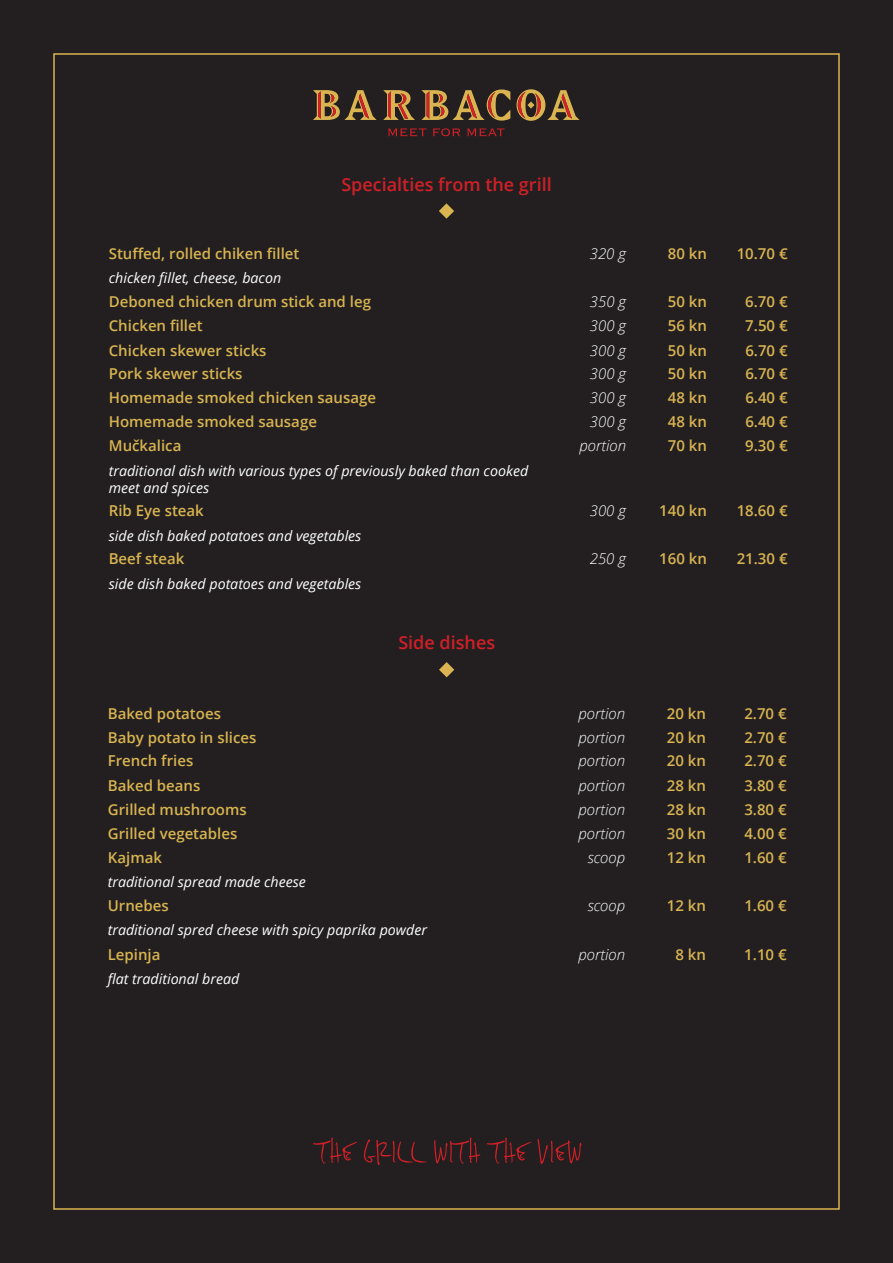
<style>
.page{position:relative;width:893px;height:1263px;background:#fff}
.page>*{position:absolute;margin:0;border:0;box-sizing:border-box;transform-origin:0 0}
.t1{font:600 18px "Open Sans";color:#d02028}
.t2{font:600 15px "Open Sans";color:#d8b450}
.t3{font:600 15px "Open Sans";color:#d9b451}
.t4{font:italic 300 15px "Open Sans";color:#fff}
.t5{font:italic 14.25px/17.1px "Open Sans";color:#fff}
</style>
<div class="page">
<div style="left:0;top:0;width:893px;height:1262px;background:#231f20"></div>
<svg style="left:388px;top:128px;width:116px;height:8px"></svg>
<svg style="left:313px;top:89px;width:266px;height:32px"></svg>
<svg style="left:313px;top:1137px;width:269px;height:28px"></svg>
<svg style="left:439px;top:203px;width:15px;height:16px"></svg>
<svg style="left:439px;top:662px;width:15px;height:15px"></svg>
<p class="t2" style="left:109px;top:243px;width:192px">Stuffed, rolled chiken fillet</p>
<p class="t5" style="left:109px;top:269px;width:174px">chicken fillet, cheese, bacon</p>
<p class="t1" style="left:341px;top:172px;width:212px">Specialties from the grill</p>
<p class="t4" style="left:590px;top:243px;width:38px">320 g</p>
<p class="t3" style="left:668px;top:243px;width:41px">80 kn</p>
<p class="t3" style="left:737px;top:243px;width:52px">10.70 €</p>
<p class="t2" style="left:109px;top:291px;width:264px">Deboned chicken drum stick and leg</p>
<p class="t4" style="left:590px;top:291px;width:38px">350 g</p>
<p class="t3" style="left:668px;top:291px;width:41px">50 kn</p>
<p class="t3" style="left:745px;top:291px;width:44px">6.70 €</p>
<p class="t2" style="left:109px;top:315px;width:95px">Chicken fillet</p>
<p class="t4" style="left:590px;top:315px;width:38px">300 g</p>
<p class="t3" style="left:668px;top:315px;width:41px">56 kn</p>
<p class="t3" style="left:745px;top:315px;width:44px">7.50 €</p>
<p class="t2" style="left:109px;top:340px;width:159px">Chicken skewer sticks</p>
<p class="t4" style="left:590px;top:340px;width:38px">300 g</p>
<p class="t3" style="left:668px;top:340px;width:41px">50 kn</p>
<p class="t3" style="left:745px;top:340px;width:44px">6.70 €</p>
<p class="t2" style="left:109px;top:364px;width:135px">Pork skewer sticks</p>
<p class="t4" style="left:590px;top:364px;width:38px">300 g</p>
<p class="t3" style="left:668px;top:364px;width:41px">50 kn</p>
<p class="t3" style="left:745px;top:364px;width:44px">6.70 €</p>
<p class="t2" style="left:109px;top:387px;width:269px">Homemade smoked chicken sausage</p>
<p class="t4" style="left:590px;top:387px;width:38px">300 g</p>
<p class="t3" style="left:668px;top:387px;width:41px">48 kn</p>
<p class="t3" style="left:745px;top:387px;width:44px">6.40 €</p>
<p class="t2" style="left:109px;top:411px;width:210px">Homemade smoked sausage</p>
<p class="t4" style="left:590px;top:411px;width:38px">300 g</p>
<p class="t3" style="left:668px;top:411px;width:41px">48 kn</p>
<p class="t3" style="left:745px;top:411px;width:44px">6.40 €</p>
<p class="t2" style="left:109px;top:435px;width:74px">Mučkalica</p>
<p class="t5" style="left:109px;top:461px;width:421px">traditional dish with various types of previously baked than cooked meet and spices</p>
<p class="t4" style="left:579px;top:435px;width:48px">portion</p>
<p class="t3" style="left:668px;top:435px;width:41px">70 kn</p>
<p class="t3" style="left:745px;top:435px;width:44px">9.30 €</p>
<p class="t2" style="left:109px;top:500px;width:97px">Rib Eye steak</p>
<p class="t5" style="left:109px;top:527px;width:254px">side dish baked potatoes and vegetables</p>
<p class="t2" style="left:109px;top:548px;width:77px">Beef steak</p>
<p class="t5" style="left:109px;top:575px;width:254px">side dish baked potatoes and vegetables</p>
<p class="t1" style="left:398px;top:630px;width:98px">Side dishes</p>
<p class="t4" style="left:590px;top:500px;width:38px">300 g</p>
<p class="t3" style="left:659px;top:500px;width:49px">140 kn</p>
<p class="t3" style="left:737px;top:500px;width:52px">18.60 €</p>
<p class="t4" style="left:590px;top:548px;width:38px">250 g</p>
<p class="t3" style="left:659px;top:548px;width:49px">160 kn</p>
<p class="t3" style="left:737px;top:548px;width:52px">21.30 €</p>
<p class="t2" style="left:108px;top:703px;width:115px">Baked potatoes</p>
<p class="t4" style="left:578px;top:703px;width:48px">portion</p>
<p class="t3" style="left:667px;top:703px;width:41px">20 kn</p>
<p class="t3" style="left:744px;top:703px;width:44px">2.70 €</p>
<p class="t2" style="left:108px;top:727px;width:150px">Baby potato in slices</p>
<p class="t4" style="left:578px;top:727px;width:48px">portion</p>
<p class="t3" style="left:667px;top:727px;width:41px">20 kn</p>
<p class="t3" style="left:744px;top:727px;width:44px">2.70 €</p>
<p class="t2" style="left:108px;top:751px;width:87px">French fries</p>
<p class="t4" style="left:578px;top:751px;width:48px">portion</p>
<p class="t3" style="left:667px;top:751px;width:41px">20 kn</p>
<p class="t3" style="left:744px;top:751px;width:44px">2.70 €</p>
<p class="t2" style="left:108px;top:775px;width:94px">Baked beans</p>
<p class="t4" style="left:578px;top:775px;width:48px">portion</p>
<p class="t3" style="left:667px;top:775px;width:41px">28 kn</p>
<p class="t3" style="left:744px;top:775px;width:44px">3.80 €</p>
<p class="t2" style="left:108px;top:799px;width:140px">Grilled mushrooms</p>
<p class="t4" style="left:578px;top:799px;width:48px">portion</p>
<p class="t3" style="left:667px;top:799px;width:41px">28 kn</p>
<p class="t3" style="left:744px;top:799px;width:44px">3.80 €</p>
<p class="t2" style="left:108px;top:823px;width:131px">Grilled vegetables</p>
<p class="t4" style="left:578px;top:823px;width:48px">portion</p>
<p class="t3" style="left:667px;top:823px;width:41px">30 kn</p>
<p class="t3" style="left:744px;top:823px;width:44px">4.00 €</p>
<p class="t2" style="left:108px;top:847px;width:56px">Kajmak</p>
<p class="t5" style="left:108px;top:873px;width:200px">traditional spread made cheese</p>
<p class="t4" style="left:588px;top:847px;width:39px">scoop</p>
<p class="t3" style="left:667px;top:847px;width:41px">12 kn</p>
<p class="t3" style="left:744px;top:847px;width:44px">1.60 €</p>
<p class="t2" style="left:108px;top:895px;width:63px">Urnebes</p>
<p class="t5" style="left:108px;top:921px;width:321px">traditional spred cheese with spicy paprika powder</p>
<p class="t2" style="left:108px;top:944px;width:54px">Lepinja</p>
<p class="t5" style="left:108px;top:970px;width:133px">flat traditional bread</p>
<p class="t4" style="left:588px;top:895px;width:39px">scoop</p>
<p class="t3" style="left:667px;top:895px;width:41px">12 kn</p>
<p class="t3" style="left:744px;top:895px;width:44px">1.60 €</p>
<p class="t4" style="left:578px;top:944px;width:48px">portion</p>
<p class="t3" style="left:675px;top:944px;width:32px">8 kn</p>
<p class="t3" style="left:744px;top:944px;width:44px">1.10 €</p>
</div>
